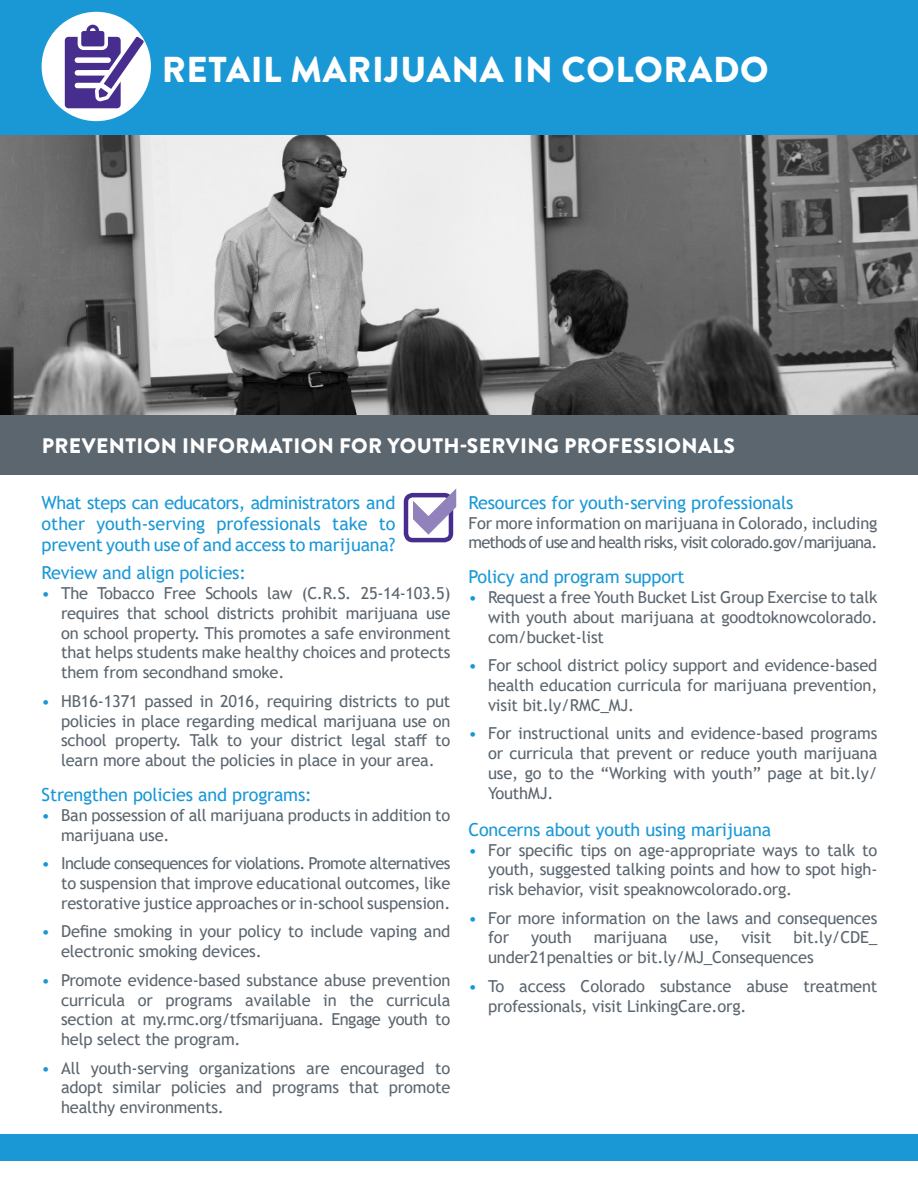
<style>
.page{position:relative;width:918px;height:1188px;background:#fff}
.page>*{position:absolute;margin:0;border:0;box-sizing:border-box;transform-origin:0 0}
.t1{font:900 36px "Brandon Grotesque";letter-spacing:.02em;color:#fff}
.t2{font:900 21px "Brandon Grotesque";letter-spacing:.02em;color:#fff}
.t3{font:18px/21px "Trebuchet MS";letter-spacing:-.01em;color:#1a98d6;text-align:justify}
.t4{font:16.5px/19.8px "Trebuchet MS";letter-spacing:-.01em;color:#5c666f;text-align:justify}
.t5{font:16.5px/19.8px "Trebuchet MS";letter-spacing:-.05em;color:#5c666f}
.s1{color:#1a98d6}
</style>
<div class="page">
<div style="left:0;top:380px;width:918px;height:95px;background:#5c666f"></div>
<div style="left:0;top:0;width:918px;height:135px;background:#1a98d6"></div>
<div style="left:0;top:1134px;width:918px;height:27px;background:#1a98d6"></div>
<div style="left:42px;top:12px;width:109px;height:109px;background:#fff;border-radius:50%"></div>
<img style="left:0;top:135px;width:918px;height:280px">
<div style="left:404px;top:493px;width:49px;height:49px;border:4px solid #472d8e;border-radius:7px"></div>
<svg style="left:65px;top:25px;width:79px;height:83px"></svg>
<svg style="left:413px;top:492px;width:41px;height:43px"></svg>
<p class="t1" style="left:162px;top:44px;width:608px">RETAIL MARIJUANA IN COLORADO</p>
<p class="t2" style="left:42px;top:431px;width:695px">PREVENTION INFORMATION FOR YOUTH-SERVING PROFESSIONALS</p>
<p class="t3" style="left:42px;top:492px;width:356px">What steps can educators, administrators and other youth-serving professionals take to prevent youth use of and access to marijuana?</p>
<p class="t3" style="left:42px;top:562px;width:206px">Review and align policies:</p>
<p class="t4" style="left:61px;top:583px;width:391px;text-indent:-20px"><span class="s1">•</span> The Tobacco Free Schools law (C.R.S. 25-14-103.5) requires that school districts prohibit marijuana use on school property. This promotes a safe environment that helps students make healthy choices and protects them from secondhand smoke.</p>
<p class="t4" style="left:61px;top:691px;width:391px;text-indent:-20px"><span class="s1">•</span> HB16-1371 passed in 2016, requiring districts to put policies in place regarding medical marijuana use on school property. Talk to your district legal staff to learn more about the policies in place in your area.</p>
<p class="t3" style="left:42px;top:784px;width:272px">Strengthen policies and programs:</p>
<p class="t4" style="left:61px;top:805px;width:391px;text-indent:-20px"><span class="s1">•</span> Ban possession of all marijuana products in addition to marijuana use.</p>
<p class="t4" style="left:61px;top:853px;width:391px;text-indent:-20px"><span class="s1">•</span> Include consequences for violations. Promote alternatives to suspension that improve educational outcomes, like restorative justice approaches or in-school suspension.</p>
<p class="t4" style="left:61px;top:922px;width:391px;text-indent:-20px"><span class="s1">•</span> Define smoking in your policy to include vaping and electronic smoking devices.</p>
<p class="t4" style="left:61px;top:970px;width:391px;text-indent:-20px"><span class="s1">•</span> Promote evidence-based substance abuse prevention curricula or programs available in the curricula section at my.rmc.org/tfsmarijuana. Engage youth to help select the program.</p>
<p class="t4" style="left:61px;top:1058px;width:391px;text-indent:-20px"><span class="s1">•</span> All youth-serving organizations are encouraged to adopt similar policies and programs that promote healthy environments.</p>
<p class="t3" style="left:469px;top:492px;width:326px">Resources for youth-serving professionals</p>
<p class="t5" style="left:469px;top:513px;width:410px">For more information on marijuana in Colorado, including methods of use and health risks, visit colorado.gov/marijuana.</p>
<p class="t3" style="left:469px;top:566px;width:218px">Policy and program support</p>
<p class="t4" style="left:488px;top:587px;width:391px;text-indent:-20px"><span class="s1">•</span> Request a free Youth Bucket List Group Exercise to talk with youth about marijuana at goodtoknowcolorado. com/bucket-list</p>
<p class="t4" style="left:488px;top:655px;width:391px;text-indent:-20px"><span class="s1">•</span> For school district policy support and evidence-based health education curricula for marijuana prevention, visit bit.ly/RMC_MJ.</p>
<p class="t4" style="left:488px;top:724px;width:391px;text-indent:-20px"><span class="s1">•</span> For instructional units and evidence-based programs or curricula that prevent or reduce youth marijuana use, go to the “Working with youth” page at bit.ly/ YouthMJ.</p>
<p class="t3" style="left:469px;top:819px;width:304px">Concerns about youth using marijuana</p>
<p class="t4" style="left:488px;top:840px;width:391px;text-indent:-20px"><span class="s1">•</span> For specific tips on age-appropriate ways to talk to youth, suggested talking points and how to spot high&shy;risk behavior, visit speaknowcolorado.org.</p>
<p class="t4" style="left:488px;top:908px;width:391px;text-indent:-20px"><span class="s1">•</span> For more information on the laws and consequences for</p>
<p class="t4" style="left:488px;top:928px;width:391px;text-indent:305px">bit.ly/CDE_ under21penalties or bit.ly/MJ_Consequences</p>
<p class="t4" style="left:488px;top:976px;width:391px;text-indent:-20px"><span class="s1">•</span> To access Colorado substance abuse treatment professionals, visit LinkingCare.org.</p>
<p class="t4" style="left:531px;top:928px;width:42px">youth</p>
<p class="t4" style="left:594px;top:928px;width:75px">marijuana</p>
<p class="t4" style="left:689px;top:928px;width:32px">use,</p>
<p class="t4" style="left:742px;top:928px;width:32px">visit</p>
</div>
